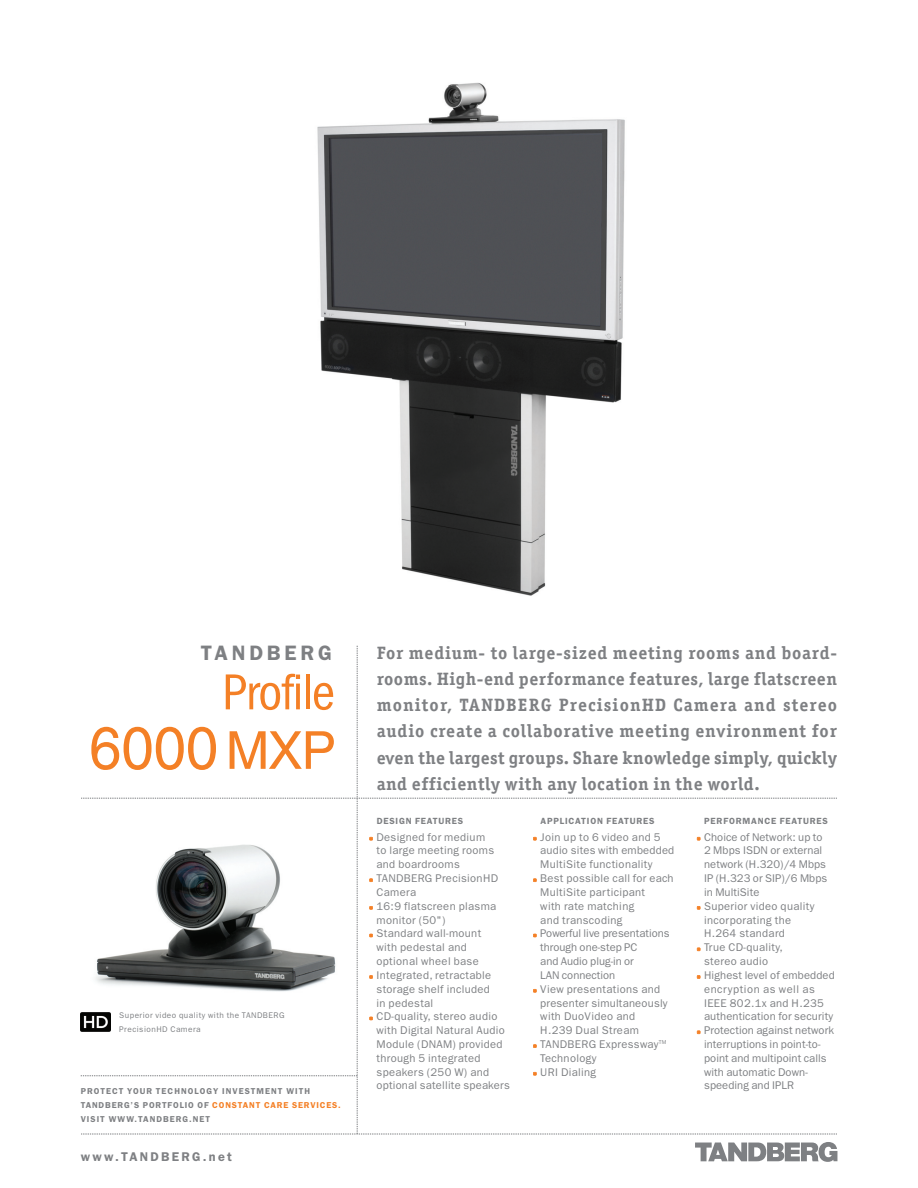
<style>
.page{position:relative;width:918px;height:1188px;background:#fff}
.page>*{position:absolute;margin:0;border:0;box-sizing:border-box;transform-origin:0 0}
.t1{font:59.85px "Helvetica";color:#f48026}
.t2{font:condensed 52.35px "Franklin Gothic";letter-spacing:-.02em;color:#f48026}
.t3{font:600 21px "Franklin Gothic";letter-spacing:.18em;color:#7e8083}
.t4{font:700 18px/26.2px "Officina Serif";letter-spacing:.03em;color:#7e8083;text-align:justify}
.t5{font:600 12.75px "Franklin Gothic";letter-spacing:.18em;color:#7e8083}
.t6{font:11.25px/13.8px "Franklin Gothic";letter-spacing:.03em;color:#7e8083}
.t7{font:11.25px/13.8px "Franklin Gothic";letter-spacing:.005em;color:#7e8083}
.t8{font:600 9px "Franklin Gothic";letter-spacing:.09em;color:#7e8083}
.t9{font:600 8.55px/13.8px "Franklin Gothic";letter-spacing:.12em;color:#7e8083}
.t10{font:8.25px/13.8px "Franklin Gothic";letter-spacing:.06em;color:#7e8083}
.s1{font-size:52.35px}
.s2{color:#f48026}
</style>
<div class="page">
<img style="left:317px;top:82px;width:308px;height:514px">
<svg style="left:695px;top:1142px;width:142px;height:20px"></svg>
<svg style="left:81px;top:646px;width:756px;height:489px"></svg>
<h3 class="t3" style="left:201px;top:646px;width:132px">TANDBERG</h3>
<h2 class="t2" style="left:222px;top:674px;width:114px">Profile</h2>
<h1 class="t1" style="left:89px;top:726px;width:249px">6000 <span class="s1">MXP</span></h1>
<p class="t10" style="left:119px;top:1009px;width:167px">Superior video quality with the TANDBERG<br>PrecisionHD Camera</p>
<p class="t9" style="left:81px;top:1085px;width:262px">PROTECT YOUR TECHNOLOGY INVESTMENT WITH<br>TANDBERG’S PORTFOLIO OF <span class="s2">CONSTANT CARE SERVICES.<br></span>VISIT WWW.TANDBERG.NET</p>
<p class="t5" style="left:81px;top:1152px;width:153px">www.TANDBERG.net</p>
<p class="t4" style="left:377px;top:641px;width:462px">For medium- to large-sized meeting rooms and board&shy;rooms. High-end performance features, large flatscreen monitor, TANDBERG PrecisionHD Camera and stereo audio create a collaborative meeting environment for even the largest groups. Share knowledge simply, quickly and efficiently with any location in the world.</p>
<p class="t8" style="left:377px;top:818px;width:88px">DESIGN FEATURES</p>
<p class="t6" style="left:377px;top:831px;width:135px">Designed for medium<br>to large meeting rooms and boardrooms<br>TANDBERG PrecisionHD<br>Camera<br>16:9 flatscreen plasma monitor (50")<br>Standard wall-mount<br>with pedestal and optional wheel base<br>Integrated, retractable storage shelf included<br>in pedestal<br>CD-quality, stereo audio with Digital Natural Audio<br>Module (DNAM) provided through 5 integrated speakers (250 W) and optional satellite speakers</p>
<p class="t8" style="left:540px;top:818px;width:116px">APPLICATION FEATURES</p>
<p class="t6" style="left:540px;top:831px;width:136px">Join up to 6 video and 5 audio sites with embedded<br>MultiSite functionality<br>Best possible call for each<br>MultiSite participant<br>with rate matching<br>and transcoding<br>Powerful live presentations through one-step PC<br>and Audio plug-in or<br>LAN connection<br>View presentations and presenter simultaneously with DuoVideo and<br>H.239 Dual Stream<br>TANDBERG Expressway<sup>TM<br></sup>Technology<br>URI Dialing</p>
<p class="t8" style="left:704px;top:818px;width:125px">PERFORMANCE FEATURES</p>
<p class="t7" style="left:704px;top:831px;width:132px">Choice of Network: up to<br>2 Mbps ISDN or external network (H.320)/4 Mbps<br>IP (H.323 or SIP)/6 Mbps in MultiSite<br>Superior video quality incorporating the<br>H.264 standard<br>True CD-quality,<br>stereo audio<br>Highest level of embedded encryption as well as<br>IEEE 802.1x and H.235 authentication for security<br>Protection against network interruptions in point-to&shy;point and multipoint calls with automatic Down&shy;speeding and IPLR</p>
</div>
